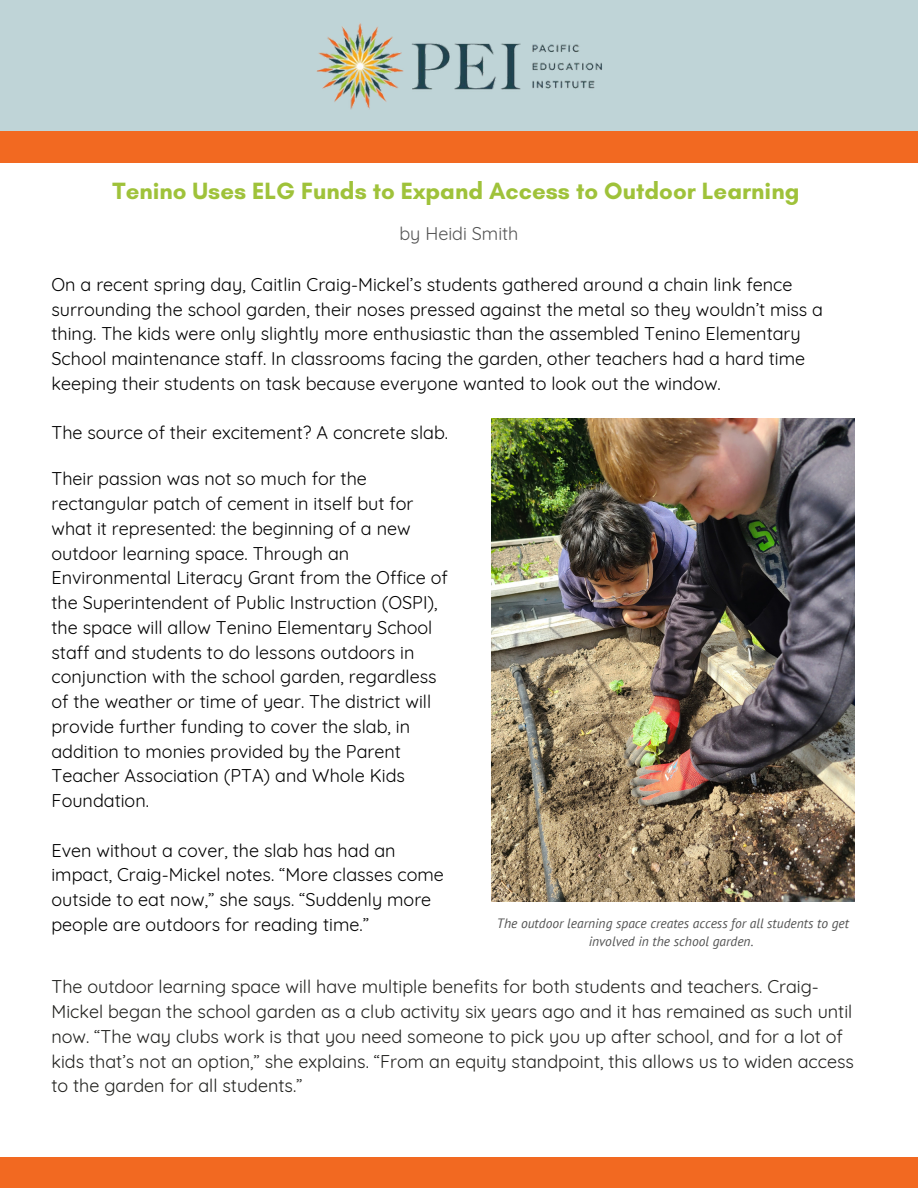
<style>
.page{position:relative;width:918px;height:1188px;background:#fff}
.page>*{position:absolute;margin:0;border:0;box-sizing:border-box;transform-origin:0 0}
.t1{font:700 24px "Glacial Indifference";color:#9fc23a}
.t2{font:18px/24.8px "Quicksand";color:#000}
.t3{font:18px/24.8px "Quicksand";color:#20201d}
.t4{font:18px "Quicksand";color:#545454}
.t5{font:italic 13.5px/18px "PT Sans";color:#545454;text-align:center}
</style>
<div class="page">
<div style="left:0;top:124px;width:918px;height:39px;background:#f26921"></div>
<div style="left:0;top:0;width:918px;height:130px;background:#bfd4d7"></div>
<img style="left:316px;top:23px;width:286px;height:87px">
<div style="left:0;top:1157px;width:918px;height:31px;background:#f26921"></div>
<img style="left:491px;top:418px;width:364px;height:484px">
<p class="t1" style="left:113px;top:176px;width:688px">Tenino Uses ELG Funds to Expand Access to Outdoor Learning</p>
<p class="t4" style="left:399px;top:222px;width:121px">by Heidi Smith</p>
<p class="t2" style="left:51px;top:272px;width:773px">On a recent spring day, Caitlin Craig-Mickel’s students gathered around a chain link fence surrounding the school garden, their noses pressed against the metal so they wouldn’t miss a thing. The kids were only slightly more enthusiastic than the assembled Tenino Elementary School maintenance staff. In classrooms facing the garden, other teachers had a hard time keeping their students on task because everyone wanted to look out the window.</p>
<p class="t2" style="left:51px;top:420px;width:398px">The source of their excitement? A concrete slab.</p>
<p class="t2" style="left:51px;top:466px;width:398px">Their passion was not so much for the rectangular patch of cement in itself but for what it represented: the beginning of a new outdoor learning space. Through an Environmental Literacy Grant from the Office of the Superintendent of Public Instruction (OSPI), the space will allow Tenino Elementary School staff and students to do lessons outdoors in conjunction with the school garden, regardless of the weather or time of year. The district will provide further funding to cover the slab, in addition to monies provided by the Parent Teacher Association (PTA) and Whole Kids Foundation.</p>
<p class="t2" style="left:51px;top:837px;width:394px">Even without a cover, the slab has had an impact, Craig-Mickel notes. “More classes come outside to eat now,” she says. “Suddenly more people are outdoors for reading time.”</p>
<p class="t5" style="left:497px;top:914px;width:354px">The outdoor learning space creates access for all students to get involved in the school garden.</p>
<p class="t3" style="left:51px;top:974px;width:804px">The outdoor learning space will have multiple benefits for both students and teachers. Craig-Mickel began the school garden as a club activity six years ago and it has remained as such until now. “The way clubs work is that you need someone to pick you up after school, and for a lot of kids that’s not an option,” she explains. “From an equity standpoint, this allows us to widen access to the garden for all students.”</p>
</div>
